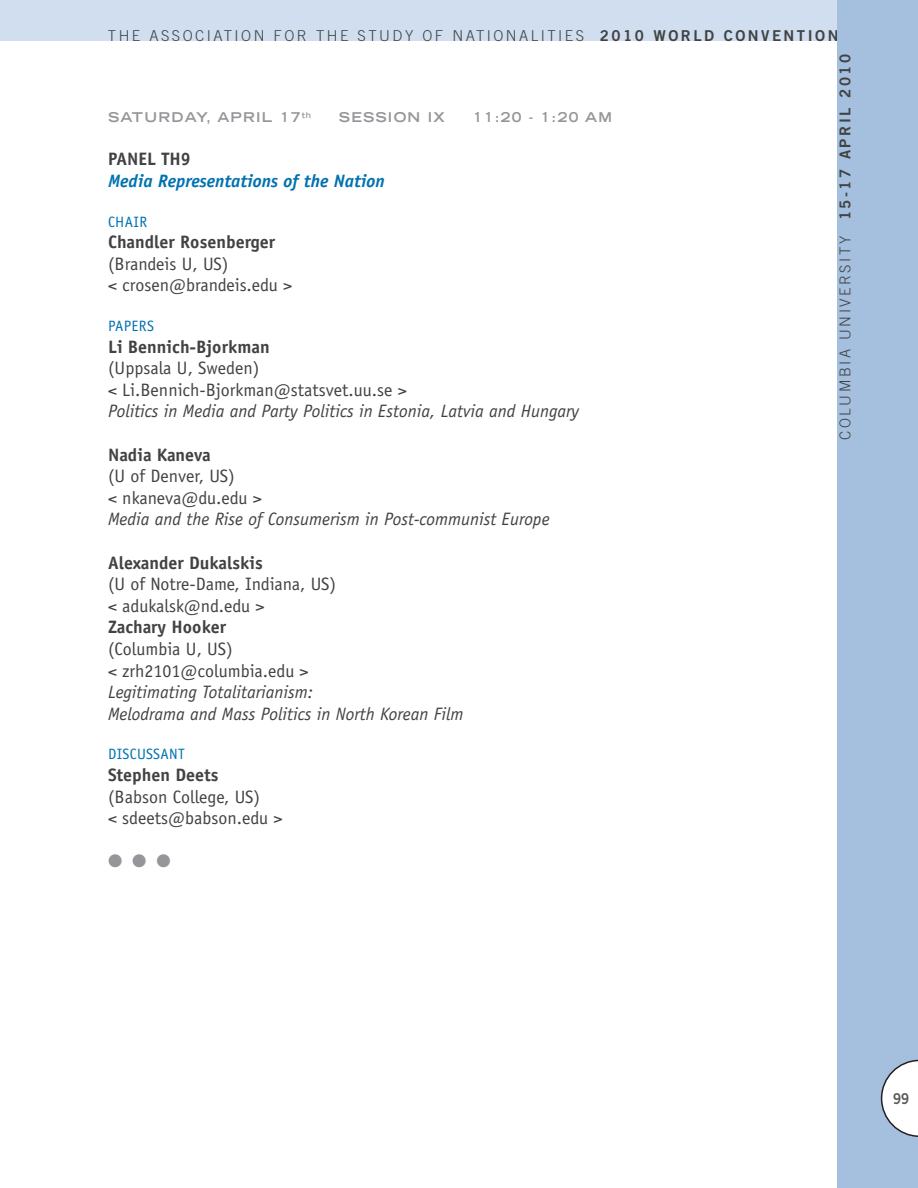
<style>
.page{position:relative;width:918px;height:1188px;background:#fff}
.page>*{position:absolute;margin:0;border:0;box-sizing:border-box;transform-origin:0 0}
.t1{font:18px/21.6px "Officina Sans";color:#414243}
.t2{font:italic 18px/21.6px "Officina Sans";color:#414243}
.t3{font:700 18px "Officina Sans";color:#414243}
.t4{font:italic 700 18px "Officina Sans";color:#0072b0}
.t5{font:18px "Zapf Dingbats";color:#949699}
.t6{font:300 15px "Trade Gothic";letter-spacing:.165em;color:#414243}
.t7{font:15px "Officina Sans";letter-spacing:.025em;color:#0072b0}
.t8{font:15px "Trade Gothic Bold Two";color:#59595c;scale:.9 1}
.t9{font:700 expanded 13.5px "Trade Gothic LH";letter-spacing:.09em;color:#949699}
.s1{font-family:"Trade Gothic Bold Two";font-weight:400}
</style>
<div class="page">
<div style="left:0;top:0;width:918px;height:40px;background:#d0deef"></div>
<div style="left:838px;top:0;width:80px;height:1188px;background:#a5c0df"></div>
<svg style="left:881px;top:1060px;width:37px;height:77px"></svg>
<p class="t6" style="left:108px;top:26px;width:732px">THE ASSOCIATION FOR THE STUDY OF NATIONALITIES <span class="s1">2010 WORLD CONVENTION</span></p>
<p class="t9" style="left:108px;top:108px;width:27px">SATURDA</p>
<p class="t9" style="left:196px;top:108px;width:46px">Y, APRIL</p>
<p class="t9" style="left:280px;top:108px;width:33px">17<sup>TH</sup></p>
<p class="t9" style="left:339px;top:108px;width:25px">SESSION</p>
<p class="t9" style="left:428px;top:108px;width:18px">IX</p>
<p class="t9" style="left:473px;top:108px;width:141px">11:20 - 1:20 AM</p>
<p class="t3" style="left:108px;top:148px;width:84px">PANEL TH9</p>
<p class="t4" style="left:108px;top:170px;width:278px">Media Representations of the Nation</p>
<p class="t7" style="left:108px;top:213px;width:41px">CHAIR</p>
<p class="t3" style="left:108px;top:231px;width:169px">Chandler Rosenberger</p>
<p class="t1" style="left:108px;top:253px;width:186px">(Brandeis U, US)<br>&lt; crosen@brandeis.edu &gt;</p>
<p class="t7" style="left:108px;top:317px;width:48px">PAPERS</p>
<p class="t3" style="left:108px;top:335px;width:163px">Li Bennich-Bjorkman</p>
<p class="t1" style="left:108px;top:357px;width:300px">(Uppsala U, Sweden)<br>&lt; Li.Bennich-Bjorkman@statsvet.uu.se &gt;</p>
<p class="t2" style="left:108px;top:401px;width:473px">Politics in Media and Party Politics in Estonia, Latvia and Hungary</p>
<p class="t3" style="left:108px;top:443px;width:104px">Nadia Kaneva</p>
<p class="t1" style="left:108px;top:465px;width:155px">(U of Denver, US)<br>&lt; nkaneva@du.edu &gt;</p>
<p class="t2" style="left:108px;top:509px;width:443px">Media and the Rise of Consumerism in Post-communist Europe</p>
<p class="t3" style="left:108px;top:551px;width:156px">Alexander Dukalskis</p>
<p class="t1" style="left:108px;top:573px;width:230px">(U of Notre-Dame, Indiana, US) &lt; adukalsk@nd.edu &gt;</p>
<p class="t3" style="left:108px;top:616px;width:120px">Zachary Hooker</p>
<p class="t1" style="left:108px;top:638px;width:202px">(Columbia U, US)<br>&lt; zrh2101@columbia.edu &gt;</p>
<p class="t2" style="left:108px;top:681px;width:357px">Legitimating Totalitarianism:<br>Melodrama and Mass Politics in North Korean Film</p>
<p class="t7" style="left:108px;top:746px;width:78px">DISCUSSANT</p>
<p class="t3" style="left:108px;top:764px;width:112px">Stephen Deets</p>
<p class="t1" style="left:108px;top:786px;width:176px">(Babson College, US)<br>&lt; sdeets@babson.edu &gt;</p>
<p class="t5" style="left:108px;top:853px;width:64px">● ● ●</p>
<p class="t6" style="left:836px;top:440px;width:387px;rotate:-90deg">columbia university <span class="s1">15-17 april 2010</span></p>
<p class="t8" style="left:893px;top:1089px;width:20px">99</p>
</div>
